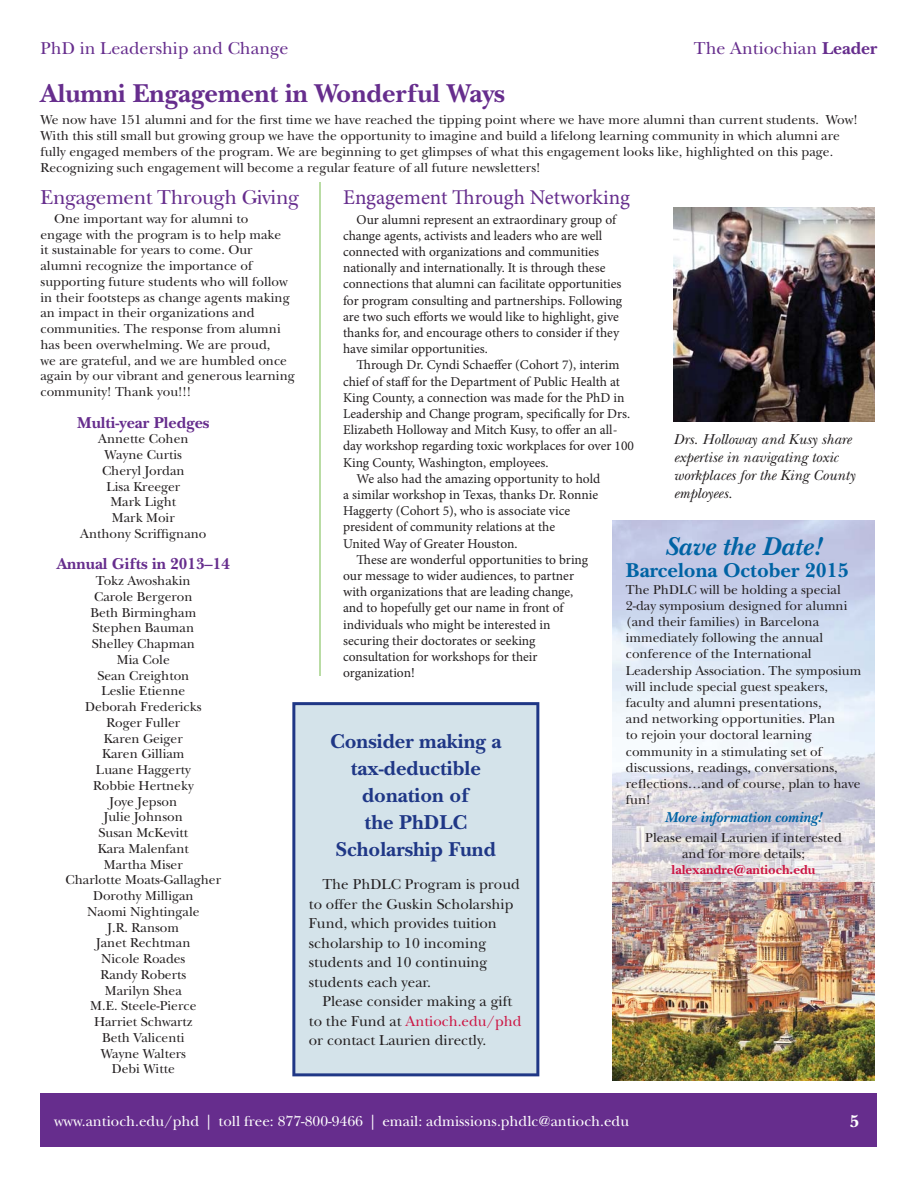
<style>
.page{position:relative;width:918px;height:1188px;background:#fff}
.page>*{position:absolute;margin:0;border:0;box-sizing:border-box;transform-origin:0 0}
.t1{font:700 27px "New Baskerville";color:#662d8d}
.t2{font:italic 700 27px "New Baskerville";color:#0063a4}
.t3{font:700 21px/27px "New Baskerville";color:#1f3786;text-align:center}
.t4{font:21px "Minion Pro";color:#662d8d}
.t5{font:21px "New Baskerville";letter-spacing:-.02em;color:#662d8d}
.t6{font:700 21px "New Baskerville";color:#0063a4}
.t7{font:18px "New Baskerville";color:#662d8d}
.t8{font:700 18px "New Baskerville";color:#fff}
.t9{font:700 16.5px "New Baskerville";color:#662d8d}
.t10{font:15px/19.5px "New Baskerville";color:#231f20}
.t11{font:italic 15px/18px "New Baskerville";color:#231f20}
.t12{font:15px "New Baskerville";color:#fff}
.t13{font:italic 700 15px "New Baskerville";color:#0063a4}
.t14{font:13.5px/15.8px "New Baskerville";color:#231f20}
.t15{font:13.5px/16.2px "Minion Pro";color:#231f20}
.t16{font:700 13.5px "New Baskerville";color:#cc1543}
.s1{font-weight:700}
.s2{color:#cc1543}
</style>
<div class="page">
<hr style="left:319px;top:134px;width:1px;height:966px;background:#b9dca4">
<hr style="left:597px;top:134px;width:2px;height:966px;background:#b9dca4">
<div style="left:40px;top:1094px;width:838px;height:54px;background:#662d8d"></div>
<div style="left:279px;top:676px;width:116px;height:417px;background:#fff"></div>
<div style="left:335px;top:97px;width:369px;height:996px;background:#fff"></div>
<div style="left:40px;top:82px;width:838px;height:99px;background:#fff"></div>
<img style="left:674px;top:208px;width:201px;height:213px">
<div style="left:292px;top:702px;width:247px;height:374px;background:#d4e3ea"></div>
<img style="left:613px;top:520px;width:262px;height:561px">
<h3 class="t7" style="left:40px;top:41px;width:250px">PhD in Leadership and Change</h3>
<h3 class="t7" style="left:694px;top:41px;width:185px">The Antiochian <span class="s1">Leader</span></h3>
<h1 class="t1" style="left:40px;top:84px;width:466px">Alumni Engagement in Wonderful Ways</h1>
<p class="t14" style="left:40px;top:114px;width:819px">We now have 151 alumni and for the first time we have reached the tipping point where we have more alumni than current students. Wow!<br>With this still small but growing group we have the opportunity to imagine and build a lifelong learning community in which alumni are fully engaged members of the program. We are beginning to get glimpses of what this engagement looks like, highlighted on this page.<br>Recognizing such engagement will become a regular feature of all future newsletters!</p>
<h2 class="t4" style="left:343px;top:189px;width:288px">Engagement Through Networking</h2>
<p class="t15" style="left:343px;top:212px;width:281px;text-indent:14px">Our alumni represent an extraordinary group of change agents, activists and leaders who are well connected with organizations and communities nationally and internationally. It is through these connections that alumni can facilitate opportunities for program consulting and partnerships. Following are two such efforts we would like to highlight, give thanks for, and encourage others to consider if they have similar opportunities.</p>
<p class="t15" style="left:357px;top:358px;width:265px">Through Dr. Cyndi Schaeffer (Cohort 7), interim</p>
<p class="t15" style="left:343px;top:374px;width:278px">chief of staff for the Department of Public Health at</p>
<p class="t15" style="left:343px;top:390px;width:283px">King County, a connection was made for the PhD in</p>
<p class="t15" style="left:343px;top:407px;width:289px">Leadership and Change program, specifically for Drs.</p>
<p class="t15" style="left:343px;top:423px;width:276px">Elizabeth Holloway and Mitch Kusy, to offer an all-</p>
<p class="t15" style="left:343px;top:439px;width:292px">day workshop regarding toxic workplaces for over 100</p>
<p class="t15" style="left:343px;top:455px;width:207px">King County, Washington, employees.</p>
<p class="t15" style="left:357px;top:471px;width:245px">We also had the amazing opportunity to hold</p>
<p class="t15" style="left:343px;top:488px;width:257px">a similar workshop in Texas, thanks Dr. Ronnie</p>
<p class="t15" style="left:343px;top:504px;width:229px">Haggerty (Cohort 5), who is associate vice</p>
<p class="t15" style="left:343px;top:520px;width:214px">president of community relations at the</p>
<p class="t15" style="left:343px;top:536px;width:176px">United Way of Greater Houston.</p>
<p class="t15" style="left:357px;top:552px;width:233px">These are wonderful opportunities to bring</p>
<p class="t15" style="left:343px;top:569px;width:232px">our message to wider audiences, to partner</p>
<p class="t15" style="left:343px;top:585px;width:232px">with organizations that are leading change,</p>
<p class="t15" style="left:343px;top:601px;width:222px">and to hopefully get our name in front of</p>
<p class="t15" style="left:343px;top:617px;width:209px">individuals who might be interested in</p>
<p class="t15" style="left:343px;top:633px;width:194px">securing their doctorates or seeking</p>
<p class="t15" style="left:343px;top:650px;width:196px">consultation for workshops for their</p>
<p class="t15" style="left:343px;top:666px;width:73px">organization!</p>
<h2 class="t5" style="left:40px;top:190px;width:260px">Engagement Through Giving</h2>
<p class="t14" style="left:40px;top:212px;width:256px;text-indent:14px">One important way for alumni to<br>engage with the program is to help make<br>it sustainable for years to come. Our alumni recognize the importance of supporting future students who will follow in their footsteps as change agents making an impact in their organizations and communities. The response from alumni has been overwhelming. We are proud,<br>we are grateful, and we are humbled once again by our vibrant and generous learning community! Thank you!!!</p>
<p class="t9" style="left:77px;top:416px;width:134px">Multi-year Pledges</p>
<p class="t14" style="left:80px;top:433px;width:128px;text-align:center">Annette Cohen<br>Wayne Curtis<br>Cheryl Jordan<br>Lisa Kreeger<br>Mark Light<br>Mark Moir<br>Anthony Scriffignano</p>
<p class="t9" style="left:57px;top:558px;width:175px">Annual Gifts in 2013–14</p>
<p class="t14" style="left:66px;top:574px;width:157px;text-align:center">Tokz Awoshakin<br>Carole Bergeron<br>Beth Birmingham<br>Stephen Bauman<br>Shelley Chapman<br>Mia Cole<br>Sean Creighton<br>Leslie Etienne<br>Deborah Fredericks<br>Roger Fuller<br>Karen Geiger<br>Karen Gilliam<br>Luane Haggerty<br>Robbie Hertneky<br>Joye Jepson<br>Julie Johnson<br>Susan McKevitt<br>Kara Malenfant<br>Martha Miser<br>Charlotte Moats-Gallagher<br>Dorothy Milligan<br>Naomi Nightingale<br>J.R. Ransom<br>Janet Rechtman<br>Nicole Roades<br>Randy Roberts<br>Marilyn Shea<br>M.E. Steele-Pierce<br>Harriet Schwartz<br>Beth Valicenti<br>Wayne Walters<br>Debi Witte</p>
<p class="t11" style="left:674px;top:432px;width:183px">Drs. Holloway and Kusy share expertise in navigating toxic workplaces for the King County employees.</p>
<h1 class="t2" style="left:665px;top:537px;width:159px">Save the Date!</h1>
<h2 class="t6" style="left:626px;top:563px;width:224px">Barcelona October 2015</h2>
<p class="t14" style="left:626px;top:583px;width:237px;line-height:16.2px">The PhDLC will be holding a special 2-day symposium designed for alumni (and their families) in Barcelona immediately following the annual conference of the International Leadership Association. The symposium will include special guest speakers, faculty and alumni presentations,<br>and networking opportunities. Plan<br>to rejoin your doctoral learning community in a stimulating set of discussions, readings, conversations, reflections…and of course, plan to have fun!</p>
<p class="t13" style="left:665px;top:812px;width:159px">More information coming!</p>
<p class="t14" style="left:645px;top:831px;width:198px;line-height:16.2px;text-align:center">Please email Laurien if interested and for more details;</p>
<p class="t16" style="left:672px;top:865px;width:145px">lalexandre@antioch.edu</p>
<h2 class="t3" style="left:330px;top:731px;width:173px">Consider making a tax-deductible donation of<br>the PhDLC<br>Scholarship Fund</h2>
<p class="t10" style="left:309px;top:877px;width:212px;text-indent:14px">The PhDLC Program is proud to offer the Guskin Scholarship<br>Fund, which provides tuition scholarship to 10 incoming students and 10 continuing students each year.</p>
<p class="t10" style="left:309px;top:994px;width:214px;text-indent:14px">Please consider making a gift to the Fund at <span class="s2">Antioch.edu/phd </span>or contact Laurien directly.</p>
<p class="t12" style="left:54px;top:1116px;width:577px">www.antioch.edu/phd | toll free: 877-800-9466 | email: admissions.phdlc@antioch.edu</p>
<h3 class="t8" style="left:850px;top:1115px;width:11px">5</h3>
</div>
